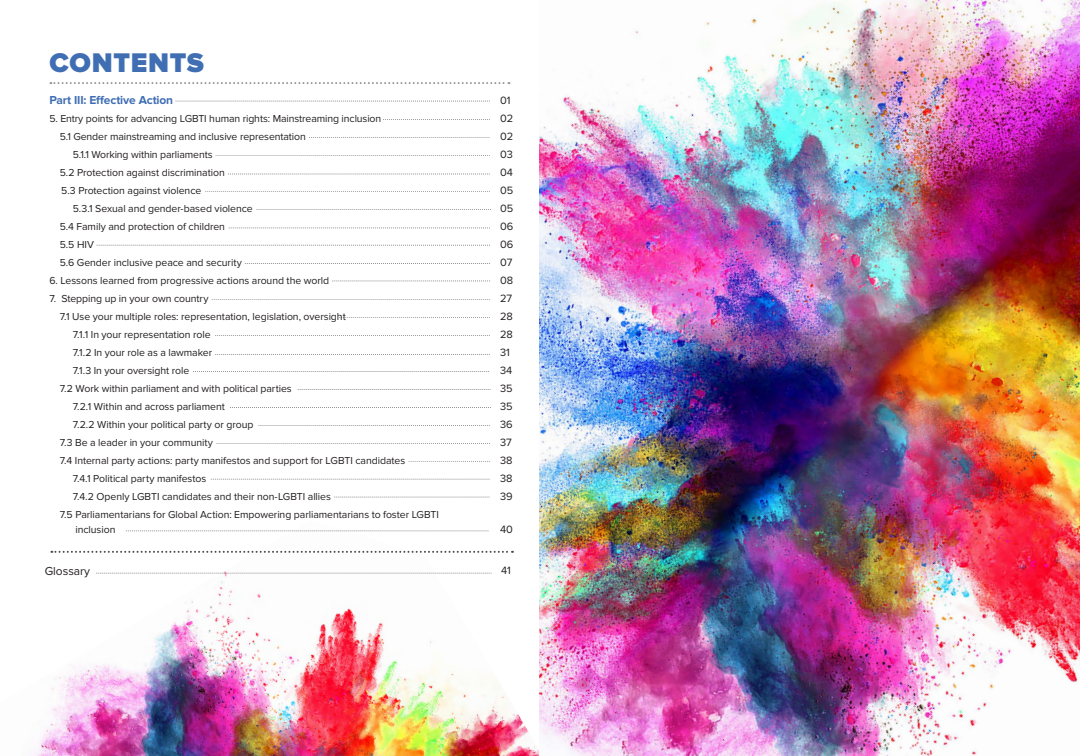
<style>
.page{position:relative;width:1080px;height:756px;background:#fff}
.page>*{position:absolute;margin:0;border:0;box-sizing:border-box;transform-origin:0 0}
.t1{font:900 28px "Proxima Nova";letter-spacing:.025em;color:#406eb3}
.t2{font:700 12px "Proxima Nova";letter-spacing:-.01em;color:#406eb3}
.t3{font:12px "Proxima Nova";color:#231f20}
.t4{font:11px/18px "Proxima Nova";color:#231f20}
.t5{font:10.5px "Proxima Nova";letter-spacing:-.005em;color:#231f20}
</style>
<div class="page">
<img style="left:35px;top:530px;width:504px;height:226px">
<svg style="left:50px;top:82px;width:459px;height:2px"></svg>
<svg style="left:51px;top:551px;width:462px;height:2px"></svg>
<svg style="left:383px;top:119px;width:107px;height:1px"></svg>
<svg style="left:176px;top:101px;width:314px;height:1px"></svg>
<svg style="left:309px;top:137px;width:181px;height:1px"></svg>
<svg style="left:228px;top:174px;width:262px;height:1px"></svg>
<svg style="left:205px;top:191px;width:285px;height:1px"></svg>
<svg style="left:257px;top:209px;width:234px;height:1px"></svg>
<svg style="left:229px;top:228px;width:261px;height:1px"></svg>
<svg style="left:245px;top:263px;width:245px;height:1px"></svg>
<svg style="left:215px;top:335px;width:275px;height:1px"></svg>
<svg style="left:215px;top:354px;width:275px;height:1px"></svg>
<svg style="left:298px;top:389px;width:193px;height:1px"></svg>
<svg style="left:258px;top:425px;width:232px;height:1px"></svg>
<svg style="left:230px;top:407px;width:261px;height:1px"></svg>
<svg style="left:216px;top:443px;width:274px;height:1px"></svg>
<svg style="left:211px;top:479px;width:279px;height:1px"></svg>
<svg style="left:193px;top:371px;width:296px;height:1px"></svg>
<svg style="left:126px;top:531px;width:363px;height:1px"></svg>
<svg style="left:332px;top:281px;width:158px;height:1px"></svg>
<svg style="left:339px;top:317px;width:151px;height:1px"></svg>
<svg style="left:97px;top:245px;width:393px;height:1px"></svg>
<svg style="left:409px;top:461px;width:81px;height:1px"></svg>
<svg style="left:334px;top:497px;width:156px;height:1px"></svg>
<img style="left:539px;top:0;width:541px;height:756px">
<svg style="left:96px;top:573px;width:395px;height:1px"></svg>
<p class="t1" style="left:49px;top:46px;width:156px">CONTENTS</p>
<p class="t2" style="left:49px;top:93px;width:125px">Part III: Effective Action</p>
<p class="t5" style="left:49px;top:112px;width:333px">5. Entry points for advancing LGBTI human rights: Mainstreaming inclusion</p>
<p class="t5" style="left:60px;top:130px;width:248px">5.1 Gender mainstreaming and inclusive representation</p>
<p class="t5" style="left:73px;top:148px;width:141px">5.1.1 Working within parliaments</p>
<p class="t5" style="left:60px;top:166px;width:167px">5.2 Protection against discrimination</p>
<p class="t5" style="left:61px;top:184px;width:142px">5.3 Protection against violence</p>
<p class="t5" style="left:73px;top:202px;width:181px">5.3.1 Sexual and gender-based violence</p>
<p class="t5" style="left:60px;top:220px;width:167px">5.4 Family and protection of children</p>
<p class="t5" style="left:60px;top:238px;width:36px">5.5 HIV</p>
<p class="t5" style="left:60px;top:256px;width:184px">5.6 Gender inclusive peace and security</p>
<p class="t5" style="left:49px;top:274px;width:281px">6. Lessons learned from progressive actions around the world</p>
<p class="t5" style="left:49px;top:292px;width:161px">7. Stepping up in your own country</p>
<p class="t5" style="left:60px;top:310px;width:287px">7.1 Use your multiple roles: representation, legislation, oversight</p>
<p class="t5" style="left:73px;top:328px;width:139px">7.1.1 In your representation role</p>
<p class="t5" style="left:73px;top:346px;width:141px">7.1.2 In your role as a lawmaker</p>
<p class="t5" style="left:73px;top:364px;width:118px">7.1.3 In your oversight role</p>
<p class="t5" style="left:60px;top:382px;width:234px">7.2 Work within parliament and with political parties</p>
<p class="t5" style="left:73px;top:400px;width:154px">7.2.1 Within and across parliament</p>
<p class="t5" style="left:73px;top:418px;width:182px">7.2.2 Within your political party or group</p>
<p class="t5" style="left:60px;top:436px;width:155px">7.3 Be a leader in your community</p>
<p class="t5" style="left:60px;top:454px;width:347px">7.4 Internal party actions: party manifestos and support for LGBTI candidates</p>
<p class="t5" style="left:73px;top:472px;width:135px">7.4.1 Political party manifestos</p>
<p class="t5" style="left:73px;top:490px;width:260px">7.4.2 Openly LGBTI candidates and their non-LGBTI allies</p>
<p class="t5" style="left:60px;top:508px;width:381px">7.5 Parliamentarians for Global Action: Empowering parliamentarians to foster LGBTI</p>
<p class="t5" style="left:75px;top:523px;width:42px">inclusion</p>
<p class="t4" style="left:500px;top:92px;width:15px">01<br>02<br>02<br>03<br>04<br>05<br>05<br>06<br>06<br>07<br>08<br>27<br>28<br>28<br>31<br>34<br>35<br>35<br>36<br>37<br>38<br>38<br>39</p>
<p class="t4" style="left:500px;top:521px;width:14px">40</p>
<p class="t3" style="left:45px;top:565px;width:47px">Glossary</p>
<p class="t4" style="left:501px;top:562px;width:11px">41</p>
</div>
